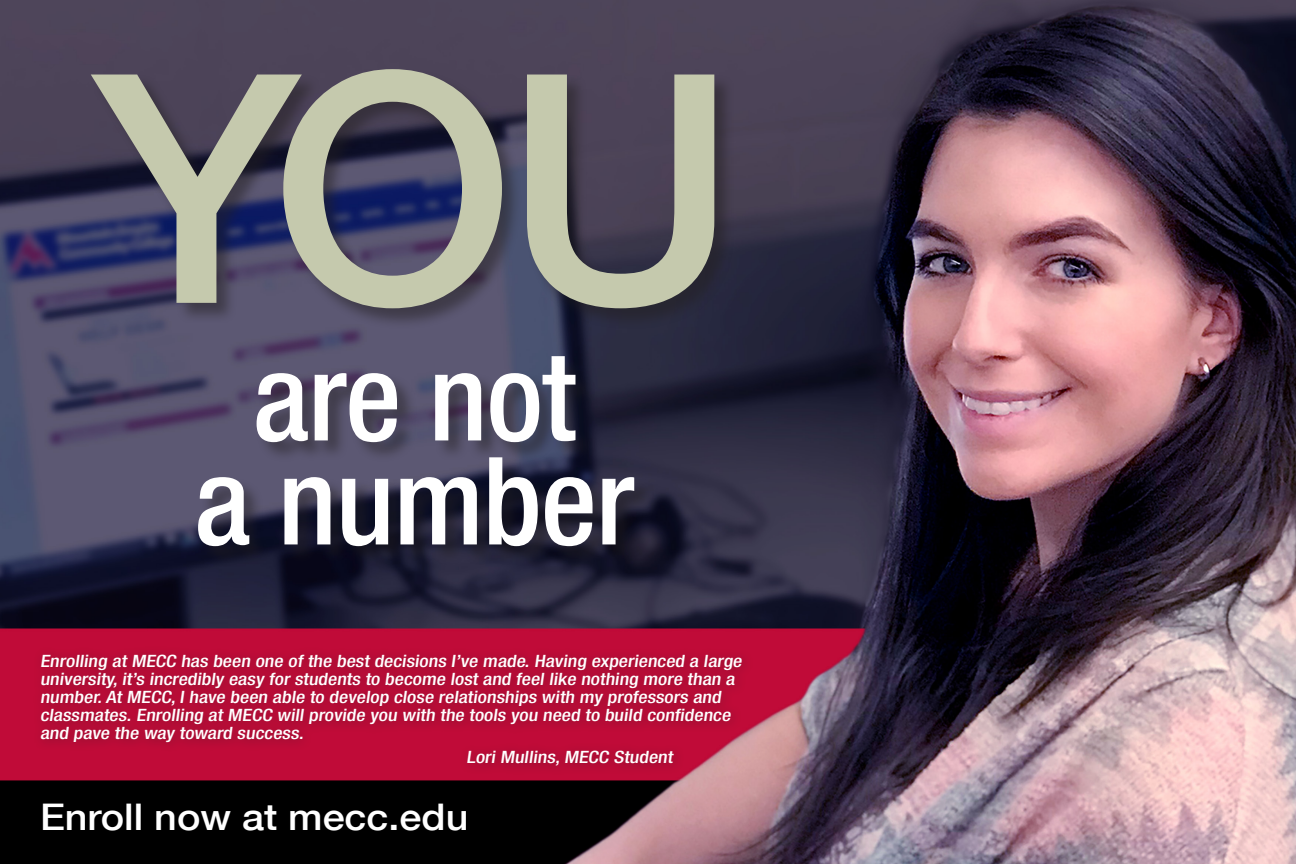
<style>
.page{position:relative;width:1296px;height:864px;background:#fff}
.page>*{position:absolute;margin:0;border:0;box-sizing:border-box;transform-origin:0 0}
.t1{font:500 319.8px "Helvetica Neue LT Com";color:#c5c9ad}
.t2{font:500 condensed 122px/104px "Helvetica Neue LT Com";letter-spacing:-.01em;color:#fff;text-align:center}
.t3{font:500 36.6px "Helvetica Neue LT Com";color:#fff;scale:1.08 1}
.t4{font:500 condensed 17px/18px "Helvetica Neue LT Com";color:#fff;scale:1.17 1}
</style>
<div class="page">
<img style="left:0;top:0;width:1296px;height:864px">
<div style="left:197px;top:356px;width:458px;height:211px;background:#231f20;opacity:.5"></div>
<div style="left:92px;top:68px;width:644px;height:262px;background:#231f20;opacity:.5"></div>
<div style="left:32px;top:645px;width:722px;height:131px;background:#b40c36"></div>
<p class="t1" style="left:93px;top:-3px;width:645px">YOU</p>
<p class="t2" style="left:194px;top:344px;width:442px">are not<br>a number</p>
<p class="t4" style="left:40px;top:652px;width:604px">Enrolling at MECC has been one of the best decisions I’ve made. Having experienced a large university, it’s incredibly easy for students to become lost and feel like nothing more than a number. At MECC, I have been able to develop close relationships with my professors and classmates. Enrolling at MECC will provide you with the tools you need to build confidence and pave the way toward success.</p>
<p class="t4" style="left:467px;top:748px;width:180px">Lori Mullins, MECC Student</p>
<p class="t3" style="left:40px;top:795px;width:398px">Enroll now at mecc.edu</p>
</div>
